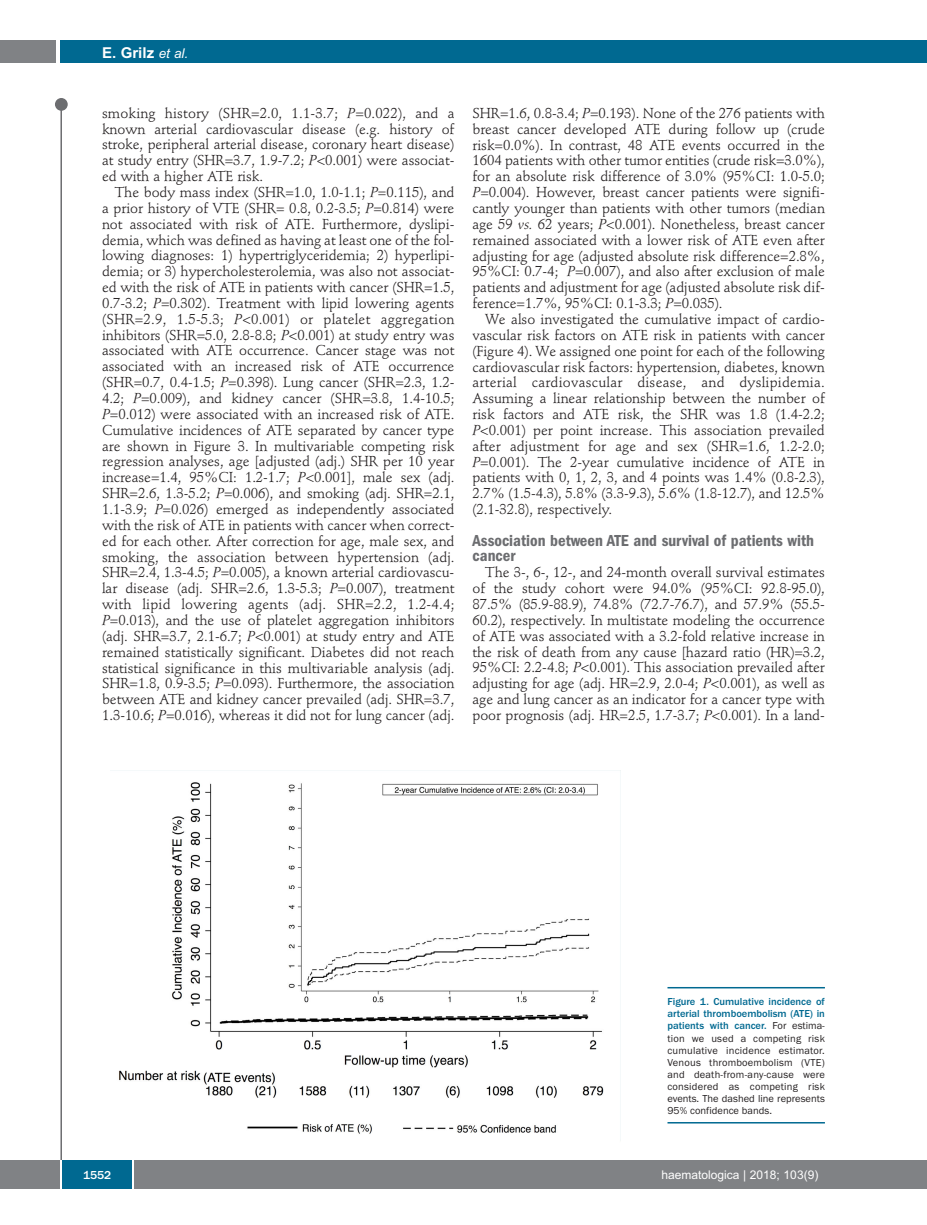
<style>
.page{position:relative;width:927px;height:1225px;background:#fff}
.page>*{position:absolute;margin:0;border:0;box-sizing:border-box;transform-origin:0 0}
.t1{font:600 condensed 16.5px/15.9px "Franklin Gothic";color:#6c6d70}
.t2{font:700 15px "Arial";color:#fff}
.t3{font:14.25px/15.9px "Stempel Schneidler";letter-spacing:-.005em;color:#231f20;text-align:justify}
.t4{font:12px "Arial";color:#fff}
.t5{font:500 12px "Franklin Gothic";color:#fff}
.t6{font:10.5px/12px "Franklin Gothic";color:#231f20;text-align:justify}
.s1{font-weight:400;font-style:italic;font-size:13.5px}
.s2{font-style:italic}
.s3{font-weight:500;color:#006991}
</style>
<div class="page">
<div style="left:911px;top:40px;width:16px;height:22px;background:#006991"></div>
<div style="left:910px;top:1160px;width:17px;height:28px;background:#808285"></div>
<div style="left:55px;top:98px;width:13px;height:13px;background:#6c6d70;border-radius:50%"></div>
<hr style="left:60px;top:101px;width:2px;height:1061px;background:#6c6d70">
<div style="left:60px;top:40px;width:852px;height:22px;background:#006991"></div>
<div style="left:0;top:40px;width:56px;height:22px;background:#808285"></div>
<div style="left:0;top:1160px;width:911px;height:28px;background:#808285"></div>
<div style="left:62px;top:1160px;width:71px;height:28px;background:#006991"></div>
<hr style="left:60px;top:1160px;width:2px;height:28px;background:#fff">
<svg style="left:133px;top:1160px;width:1px;height:28px"></svg>
<img style="left:119px;top:771px;width:502px;height:370px">
<hr style="left:667px;top:987px;width:158px;height:1px;background:#006991">
<hr style="left:667px;top:1122px;width:158px;height:1px;background:#006991">
<p class="t2" style="left:102px;top:44px;width:88px">E. Grilz <span class="s1">et al.</span></p>
<p class="t3" style="left:102px;top:106px;width:354px">smoking history (SHR=2.0, 1.1-3.7; <span class="s2">P</span>=0.022), and a known arterial cardiovascular disease (e.g. history of stroke, peripheral arterial disease, coronary heart disease) at study entry (SHR=3.7, 1.9-7.2; <span class="s2">P</span>&lt;0.001) were associat&shy;ed with a higher ATE risk.</p>
<p class="t3" style="left:102px;top:185px;width:354px;text-indent:13px">The body mass index (SHR=1.0, 1.0-1.1; <span class="s2">P</span>=0.115), and a prior history of VTE (SHR= 0.8, 0.2-3.5; <span class="s2">P</span>=0.814) were not associated with risk of ATE. Furthermore, dyslipi&shy;demia, which was defined as having at least one of the fol&shy;lowing diagnoses: 1) hypertriglyceridemia; 2) hyperlipi&shy;demia; or 3) hypercholesterolemia, was also not associat&shy;ed with the risk of ATE in patients with cancer (SHR=1.5, 0.7-3.2; <span class="s2">P</span>=0.302). Treatment with lipid lowering agents (SHR=2.9, 1.5-5.3; <span class="s2">P</span>&lt;0.001) or platelet aggregation inhibitors (SHR=5.0, 2.8-8.8; <span class="s2">P</span>&lt;0.001) at study entry was associated with ATE occurrence. Cancer stage was not associated with an increased risk of ATE occurrence (SHR=0.7, 0.4-1.5; <span class="s2">P</span>=0.398). Lung cancer (SHR=2.3, 1.2- 4.2; <span class="s2">P</span>=0.009), and kidney cancer (SHR=3.8, 1.4-10.5; <span class="s2">P</span>=0.012) were associated with an increased risk of ATE.<br>Cumulative incidences of ATE separated by cancer type are shown in Figure 3. In multivariable competing risk regression analyses, age [adjusted (adj.) SHR per 10 year increase=1.4, 95%CI: 1.2-1.7; <span class="s2">P</span>&lt;0.001], male sex (adj.<br>SHR=2.6, 1.3-5.2; <span class="s2">P</span>=0.006), and smoking (adj. SHR=2.1, 1.1-3.9; <span class="s2">P</span>=0.026) emerged as independently associated with the risk of ATE in patients with cancer when correct&shy;ed for each other. After correction for age, male sex, and smoking, the association between hypertension (adj.<br>SHR=2.4, 1.3-4.5; <span class="s2">P</span>=0.005), a known arterial cardiovascu&shy;lar disease (adj. SHR=2.6, 1.3-5.3; <span class="s2">P</span>=0.007), treatment with lipid lowering agents (adj. SHR=2.2, 1.2-4.4; <span class="s2">P</span>=0.013), and the use of platelet aggregation inhibitors (adj. SHR=3.7, 2.1-6.7; <span class="s2">P</span>&lt;0.001) at study entry and ATE remained statistically significant. Diabetes did not reach statistical significance in this multivariable analysis (adj.<br>SHR=1.8, 0.9-3.5; <span class="s2">P</span>=0.093). Furthermore, the association between ATE and kidney cancer prevailed (adj. SHR=3.7, 1.3-10.6; <span class="s2">P</span>=0.016), whereas it did not for lung cancer (adj.</p>
<p class="t3" style="left:472px;top:106px;width:354px">SHR=1.6, 0.8-3.4; <span class="s2">P</span>=0.193). None of the 276 patients with breast cancer developed ATE during follow up (crude risk=0.0%). In contrast, 48 ATE events occurred in the 1604 patients with other tumor entities (crude risk=3.0%), for an absolute risk difference of 3.0% (95%CI: 1.0-5.0; <span class="s2">P</span>=0.004). However, breast cancer patients were signifi&shy;cantly younger than patients with other tumors (median age 59 <span class="s2">vs.</span> 62 years; <span class="s2">P</span>&lt;0.001). Nonetheless, breast cancer remained associated with a lower risk of ATE even after adjusting for age (adjusted absolute risk difference=2.8%, 95%CI: 0.7-4; <span class="s2">P</span>=0.007), and also after exclusion of male patients and adjustment for age (adjusted absolute risk dif&shy;ference=1.7%, 95%CI: 0.1-3.3; <span class="s2">P</span>=0.035).</p>
<p class="t3" style="left:472px;top:312px;width:354px;text-indent:13px">We also investigated the cumulative impact of cardio&shy;vascular risk factors on ATE risk in patients with cancer (Figure 4). We assigned one point for each of the following cardiovascular risk factors: hypertension, diabetes, known arterial cardiovascular disease, and dyslipidemia.<br>Assuming a linear relationship between the number of risk factors and ATE risk, the SHR was 1.8 (1.4-2.2; <span class="s2">P</span>&lt;0.001) per point increase. This association prevailed after adjustment for age and sex (SHR=1.6, 1.2-2.0; <span class="s2">P</span>=0.001). The 2-year cumulative incidence of ATE in patients with 0, 1, 2, 3, and 4 points was 1.4% (0.8-2.3), 2.7% (1.5-4.3), 5.8% (3.3-9.3), 5.6% (1.8-12.7), and 12.5% (2.1-32.8), respectively.</p>
<p class="t1" style="left:472px;top:533px;width:343px">Association between ATE and survival of patients with cancer</p>
<p class="t3" style="left:472px;top:566px;width:354px;text-indent:13px">The 3-, 6-, 12-, and 24-month overall survival estimates of the study cohort were 94.0% (95%CI: 92.8-95.0), 87.5% (85.9-88.9), 74.8% (72.7-76.7), and 57.9% (55.5- 60.2), respectively. In multistate modeling the occurrence of ATE was associated with a 3.2-fold relative increase in the risk of death from any cause [hazard ratio (HR)=3.2, 95%CI: 2.2-4.8; <span class="s2">P</span>&lt;0.001). This association prevailed after adjusting for age (adj. HR=2.9, 2.0-4; <span class="s2">P</span>&lt;0.001), as well as age and lung cancer as an indicator for a cancer type with poor prognosis (adj. HR=2.5, 1.7-3.7; <span class="s2">P</span>&lt;0.001). In a land-</p>
<p class="t6" style="left:667px;top:996px;width:159px"><span class="s3">Figure 1. Cumulative incidence of arterial thromboembolism (ATE) in patients with cancer.</span> For estima&shy;tion we used a competing risk cumulative incidence estimator.<br>Venous thromboembolism (VTE) and death-from-any-cause were considered as competing risk events. The dashed line represents 95% confidence bands.</p>
<p class="t5" style="left:83px;top:1167px;width:30px">1552</p>
<p class="t4" style="left:661px;top:1167px;width:158px">haematologica | 2018; 103(9)</p>
</div>
